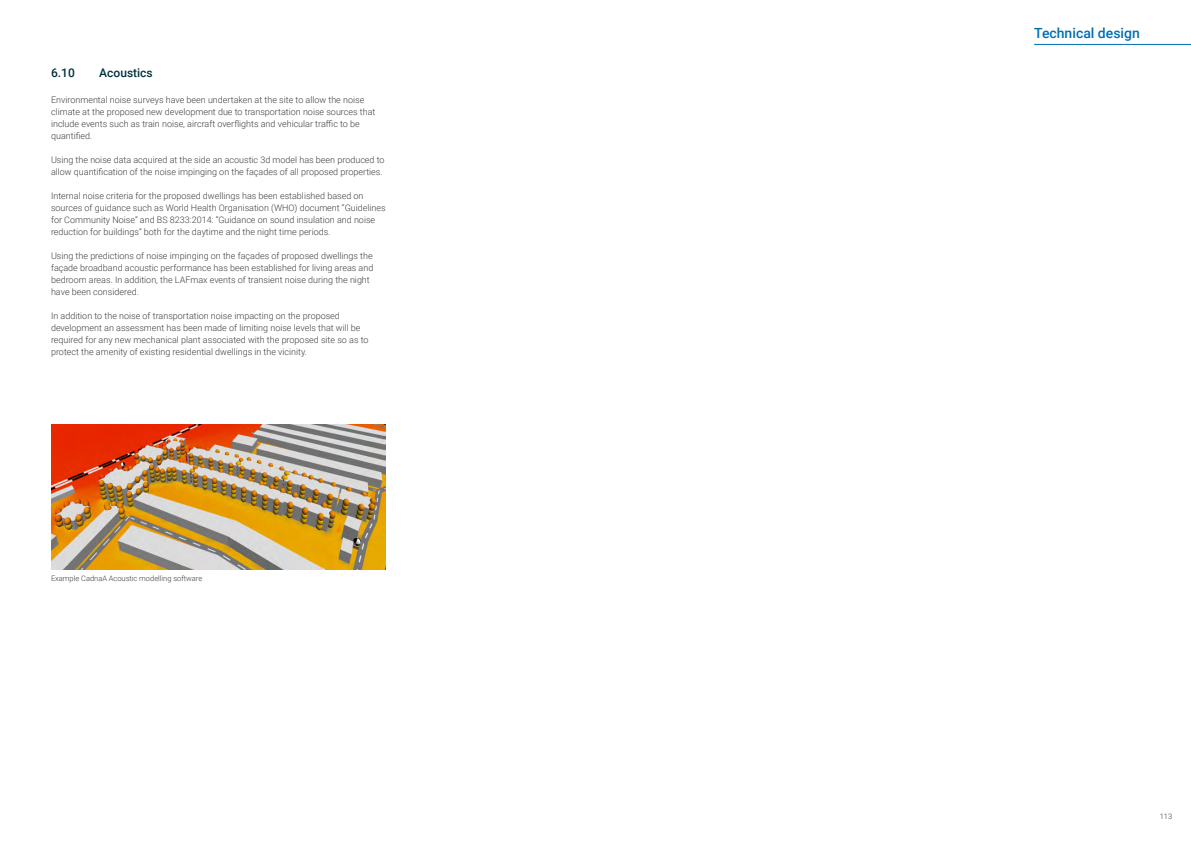
<style>
.page{position:relative;width:1191px;height:842px;background:#fff}
.page>*{position:absolute;margin:0;border:0;box-sizing:border-box;transform-origin:0 0}
.t1{font:500 14px "Roboto";color:#006eb6}
.t2{font:500 12px "Roboto";color:#00313c}
.AA_BODY_TEXT_2018{font:300 9px/12px "Roboto";color:#3e3e3f}
.AA_CAPTION_2018{font:300 7.5px "Roboto";color:#3e3e3f}
</style>
<div class="page">
<hr style="left:1034px;top:44px;width:157px;height:1px;background:#006eb6">
<img style="left:51px;top:424px;width:335px;height:146px">
<p class="t2" style="left:51px;top:64px;width:25px">6.10</p>
<p class="t2" style="left:99px;top:64px;width:55px">Acoustics</p>
<p class="AA_BODY_TEXT_2018" style="left:51px;top:94px;width:326px">Environmental noise surveys have been undertaken at the site to allow the noise climate at the proposed new development due to transportation noise sources that include events such as train noise, aircraft overflights and vehicular traffic to be quantified.</p>
<p class="AA_BODY_TEXT_2018" style="left:51px;top:154px;width:335px">Using the noise data acquired at the side an acoustic 3d model has been produced to allow quantification of the noise impinging on the façades of all proposed properties.</p>
<p class="AA_BODY_TEXT_2018" style="left:51px;top:190px;width:336px">Internal noise criteria for the proposed dwellings has been established based on sources of guidance such as World Health Organisation (WHO) document “Guidelines for Community Noise” and BS 8233:2014: “Guidance on sound insulation and noise reduction for buildings” both for the daytime and the night time periods.</p>
<p class="AA_BODY_TEXT_2018" style="left:51px;top:250px;width:324px">Using the predictions of noise impinging on the façades of proposed dwellings the façade broadband acoustic performance has been established for living areas and bedroom areas. In addition, the LAFmax events of transient noise during the night have been considered.</p>
<p class="AA_BODY_TEXT_2018" style="left:51px;top:310px;width:319px">In addition to the noise of transportation noise impacting on the proposed development an assessment has been made of limiting noise levels that will be required for any new mechanical plant associated with the proposed site so as to protect the amenity of existing residential dwellings in the vicinity.</p>
<p class="AA_CAPTION_2018" style="left:51px;top:573px;width:153px">Example CadnaA Acoustic modelling software</p>
<h1 class="t1" style="left:1034px;top:23px;width:107px">Technical design</h1>
<p class="AA_CAPTION_2018" style="left:1159px;top:811px;width:14px">113</p>
</div>
